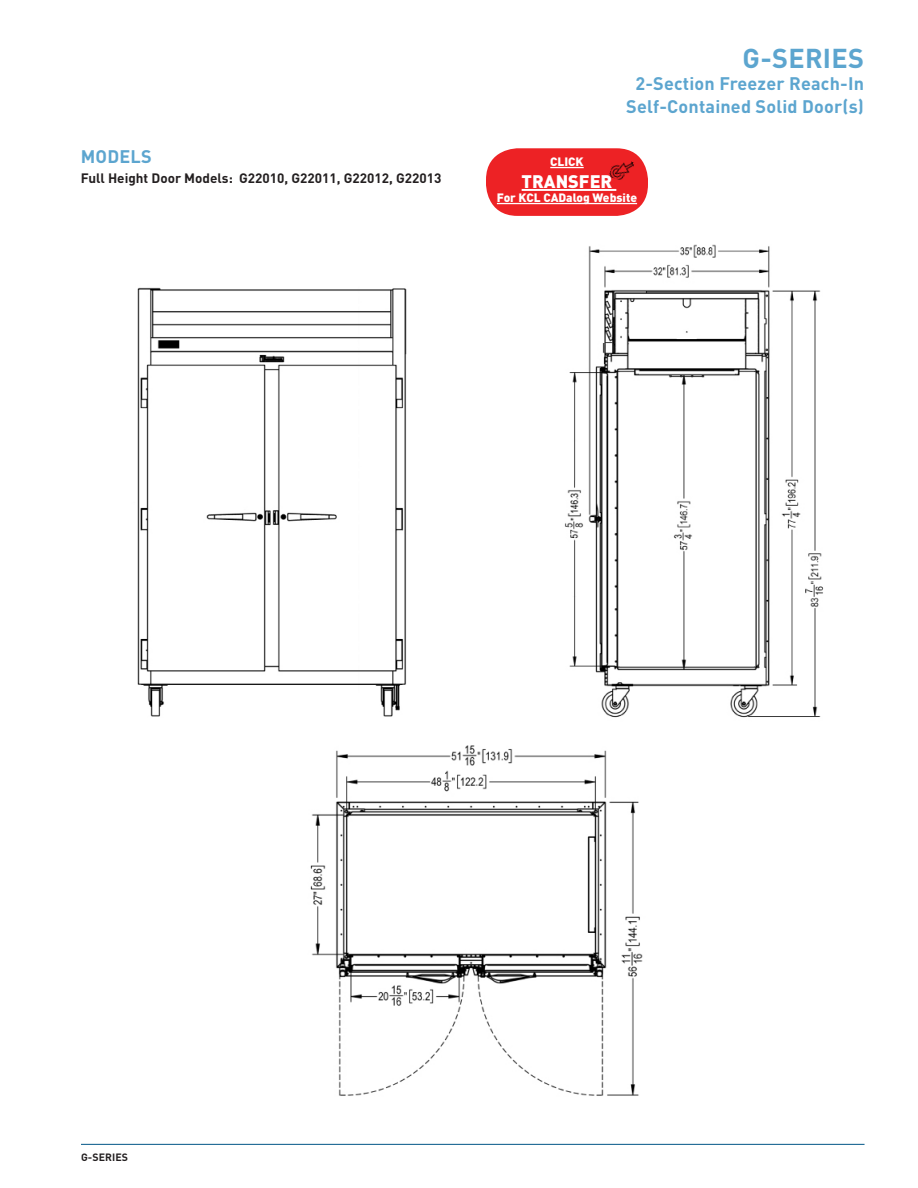
<style>
.page{position:relative;width:918px;height:1188px;background:#fff}
.page>*{position:absolute;margin:0;border:0;box-sizing:border-box;transform-origin:0 0}
.t1{font:700 27px "DIN";letter-spacing:.01em;color:#5ca5cf}
.t2{font:700 18px/22.5px "DIN";letter-spacing:.01em;color:#5ca5cf;text-align:center}
.t3{font:900 18px "DIN";color:#fff}
.t4{font:700 13.5px "DIN";color:#231f20}
.t5{font:900 12px "DIN";color:#fff}
.t6{font:700 10.5px "DIN";letter-spacing:.01em;color:#231f20}
</style>
<div class="page">
<hr style="left:81px;top:1144px;width:784px;height:1px;background:#005587">
<img style="left:310px;top:745px;width:333px;height:351px">
<img style="left:137px;top:287px;width:270px;height:430px">
<img style="left:564px;top:244px;width:260px;height:474px">
<div style="left:486px;top:148px;width:162px;height:68px;background:#ed2225;border-radius:32px"></div>
<hr style="left:550px;top:167px;width:34px;height:1px;background:#fff">
<hr style="left:522px;top:189px;width:94px;height:2px;background:#fff">
<hr style="left:497px;top:203px;width:140px;height:1px;background:#fff">
<img style="left:609px;top:161px;width:25px;height:19px">
<p class="t2" style="left:81px;top:145px;width:72px">MODELS</p>
<p class="t4" style="left:81px;top:170px;width:362px">Full Height Door Models: G22010, G22011, G22012, G22013</p>
<h1 class="t1" style="left:743px;top:40px;width:123px">G-SERIES</h1>
<p class="t2" style="left:626px;top:72px;width:239px">2-Section Freezer Reach-In<br>Self-Contained Solid Door(s)</p>
<p class="t5" style="left:550px;top:154px;width:35px">CLICK</p>
<p class="t3" style="left:522px;top:169px;width:92px">TRANSFER</p>
<p class="t5" style="left:497px;top:190px;width:142px">For KCL CADalog Website</p>
<p class="t6" style="left:81px;top:1151px;width:49px">G-SERIES</p>
</div>
